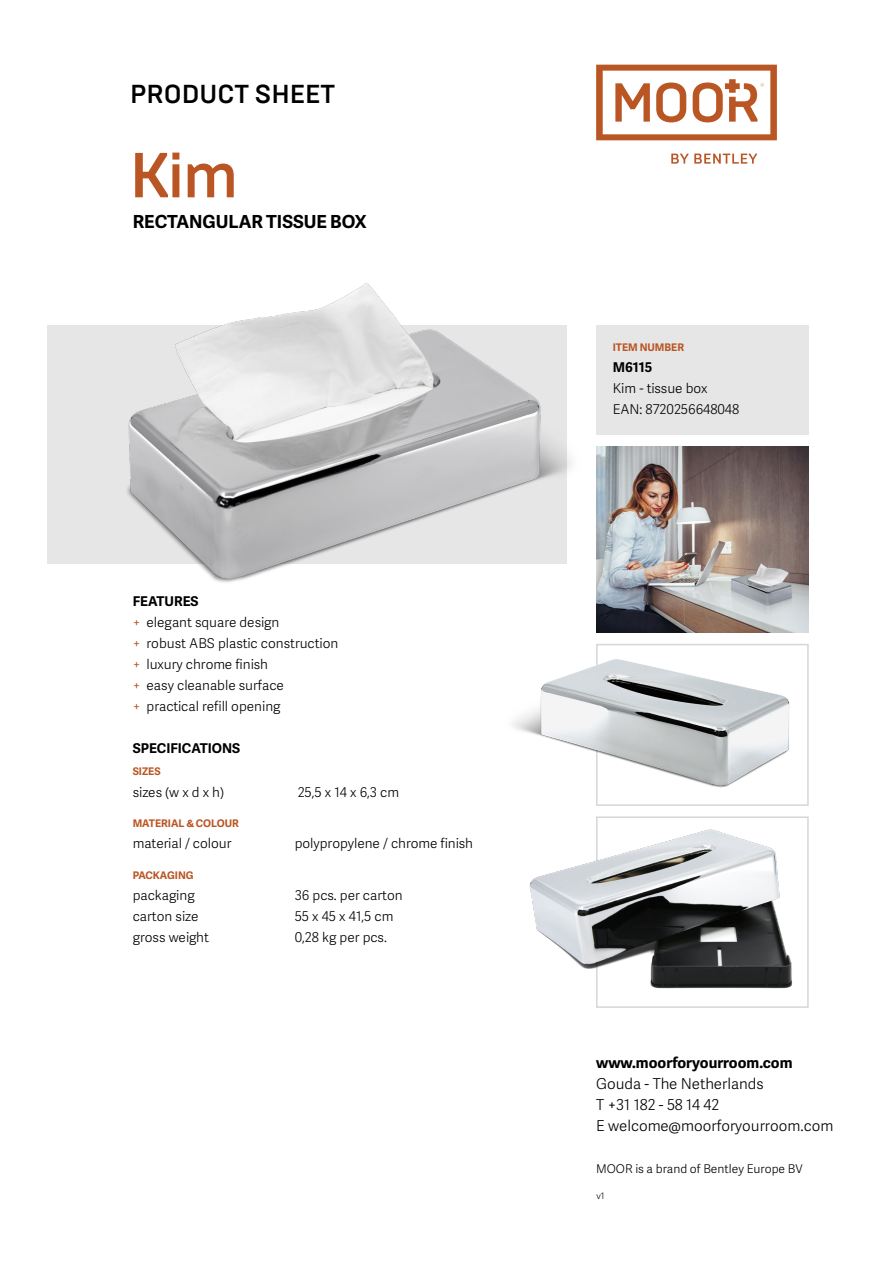
<style>
.page{position:relative;width:893px;height:1263px;background:#fff}
.page>*{position:absolute;margin:0;border:0;box-sizing:border-box;transform-origin:0 0}
.t1{font:500 63.45px "Brutal Type";color:#ba5524}
.t2{font:500 25.95px "Brutal Type";color:#000}
.t3{font:700 18px "Adelle Sans";color:#000}
.t4{font:300 15px "Adelle Sans";color:#000}
.t5{font:700 15px "Adelle Sans";color:#000}
.kopje_groepen_-_01{font:300 13.5px "Adelle Sans";color:#000}
.t6{font:700 13.5px "Adelle Sans";color:#000}
.t7{font:300 12px "Adelle Sans";color:#000}
.kopje_groepen{font:700 10.5px "Adelle Sans";color:#ba5524}
.kopje_groepen_-_01-2{font:700 10.5px "Adelle Sans";color:#ba5524}
.t8{font:300 9px "Adelle Sans";color:#000}
.s1{color:#ba5524}
</style>
<div class="page">
<svg style="left:671px;top:154px;width:86px;height:10px"></svg>
<svg style="left:596px;top:65px;width:181px;height:75px"></svg>
<div style="left:596px;top:325px;width:213px;height:110px;background:#e6e6e6"></div>
<div style="left:47px;top:325px;width:519px;height:238px;background:#e6e6e6"></div>
<img style="left:69px;top:283px;width:503px;height:300px">
<img style="left:596px;top:446px;width:213px;height:187px">
<img style="left:529px;top:821px;width:280px;height:187px">
<img style="left:512px;top:644px;width:297px;height:162px">
<p class="t2" style="left:130px;top:78px;width:207px">PRODUCT SHEET</p>
<p class="t1" style="left:129px;top:137px;width:110px">Kim</p>
<p class="t3" style="left:133px;top:209px;width:235px">RECTANGULAR TISSUE BOX</p>
<p class="t6" style="left:133px;top:591px;width:67px">FEATURES</p>
<p class="kopje_groepen_-_01" style="left:133px;top:614px;width:148px"><span class="s1">+</span> elegant square design</p>
<p class="kopje_groepen_-_01" style="left:133px;top:635px;width:207px"><span class="s1">+</span> robust ABS plastic construction</p>
<p class="kopje_groepen_-_01" style="left:133px;top:656px;width:137px"><span class="s1">+</span> luxury chrome finish</p>
<p class="kopje_groepen_-_01" style="left:133px;top:677px;width:153px"><span class="s1">+</span> easy cleanable surface</p>
<p class="kopje_groepen_-_01" style="left:133px;top:698px;width:149px"><span class="s1">+</span> practical refill opening</p>
<p class="t6" style="left:133px;top:738px;width:109px">SPECIFICATIONS</p>
<p class="kopje_groepen_-_01-2" style="left:133px;top:763px;width:29px">SIZES</p>
<p class="kopje_groepen_-_01" style="left:133px;top:784px;width:93px">sizes (w x d x h)</p>
<p class="kopje_groepen_-_01" style="left:298px;top:784px;width:103px">25,5 x 14 x 6,3 cm</p>
<p class="kopje_groepen" style="left:133px;top:816px;width:108px">MATERIAL &amp; COLOUR</p>
<p class="kopje_groepen_-_01" style="left:133px;top:836px;width:100px">material / colour</p>
<p class="kopje_groepen_-_01" style="left:295px;top:836px;width:180px">polypropylene / chrome finish</p>
<p class="kopje_groepen" style="left:133px;top:867px;width:62px">PACKAGING</p>
<p class="kopje_groepen_-_01" style="left:133px;top:887px;width:64px">packaging</p>
<p class="kopje_groepen_-_01" style="left:295px;top:887px;width:110px">36 pcs. per carton</p>
<p class="kopje_groepen_-_01" style="left:133px;top:908px;width:67px">carton size</p>
<p class="kopje_groepen_-_01" style="left:295px;top:908px;width:100px">55 x 45 x 41,5 cm</p>
<p class="kopje_groepen_-_01" style="left:133px;top:929px;width:78px">gross weight</p>
<p class="kopje_groepen_-_01" style="left:295px;top:929px;width:94px">0,28 kg per pcs.</p>
<p class="kopje_groepen" style="left:613px;top:339px;width:73px">ITEM NUMBER</p>
<p class="t6" style="left:613px;top:357px;width:41px">M6115</p>
<p class="kopje_groepen_-_01" style="left:613px;top:380px;width:96px">Kim - tissue box</p>
<p class="kopje_groepen_-_01" style="left:613px;top:401px;width:128px">EAN: 8720256648048</p>
<p class="t5" style="left:596px;top:1052px;width:198px">www.moorforyourroom.com</p>
<p class="t4" style="left:596px;top:1075px;width:169px">Gouda - The Netherlands</p>
<p class="t4" style="left:596px;top:1096px;width:125px">T +31 182 - 58 14 42</p>
<p class="t4" style="left:596px;top:1117px;width:239px">E welcome@moorforyourroom.com</p>
<p class="t7" style="left:596px;top:1162px;width:208px">MOOR is a brand of Bentley Europe BV</p>
<p class="t8" style="left:596px;top:1191px;width:10px">v1</p>
</div>
